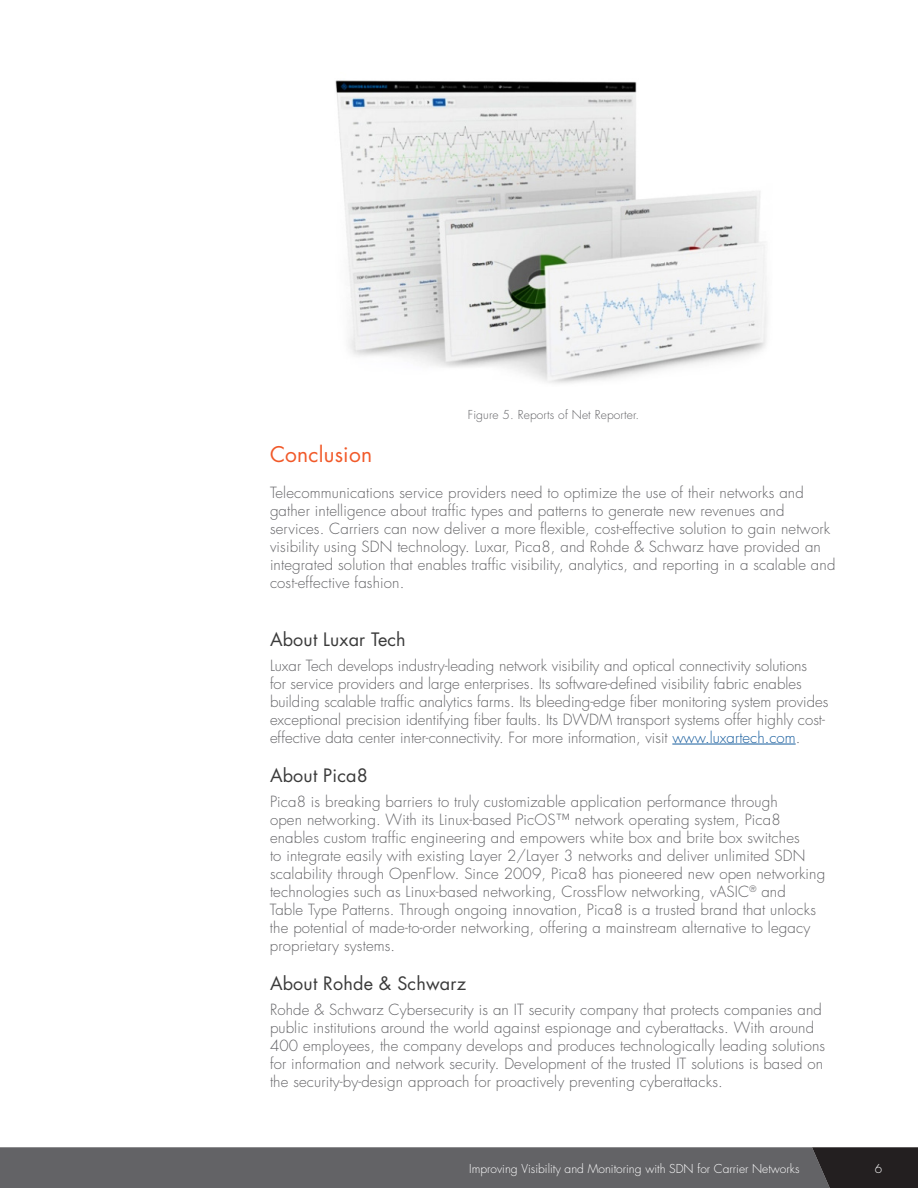
<style>
.page{position:relative;width:918px;height:1188px;background:#fff}
.page>*{position:absolute;margin:0;border:0;box-sizing:border-box;transform-origin:0 0}
.t1{font:21px "Futura Std";letter-spacing:.01em;color:#f15929}
.t2{font:18px "Futura Std";letter-spacing:.01em;color:#3b3b3b}
.t3{font:300 15px/18px "Futura Std";letter-spacing:.01em;color:#636366}
.t4{font:300 12px "Futura Std";color:#fff}
.t5{font:300 12px "Futura Std";letter-spacing:.01em;color:#636366}
.t6{font:300 12px "Futura Std";color:#fff}
.s1{color:#175d9e}
</style>
<div class="page">
<svg style="left:0;top:1147px;width:918px;height:41px;background:#5d5d60"></svg>
<hr style="left:672px;top:744px;width:124px;height:1px;background:#175d9e">
<img style="left:335px;top:80px;width:432px;height:304px">
<p class="t5" style="left:468px;top:407px;width:173px">Figure 5. Reports of Net Reporter.</p>
<h1 class="t1" style="left:270px;top:441px;width:104px">Conclusion</h1>
<p class="t3" style="left:270px;top:484px;width:567px">Telecommunications service providers need to optimize the use of their networks and gather intelligence about traffic types and patterns to generate new revenues and services. Carriers can now deliver a more flexible, cost-effective solution to gain network visibility using SDN technology. Luxar, Pica8, and Rohde &amp; Schwarz have provided an integrated solution that enables traffic visibility, analytics, and reporting in a scalable and cost-effective fashion.</p>
<p class="t2" style="left:270px;top:628px;width:137px">About Luxar Tech</p>
<p class="t3" style="left:270px;top:656px;width:560px">Luxar Tech develops industry-leading network visibility and optical connectivity solutions<br>for service providers and large enterprises. Its software-defined visibility fabric enables building scalable traffic analytics farms. Its bleeding-edge fiber monitoring system provides exceptional precision identifying fiber faults. Its DWDM transport systems offer highly cost&shy;effective data center inter-connectivity. For more information, visit <span class="s1">www.luxartech.com</span>.</p>
<p class="t2" style="left:270px;top:764px;width:99px">About Pica8</p>
<p class="t3" style="left:270px;top:793px;width:557px">Pica8 is breaking barriers to truly customizable application performance through<br>open networking. With its Linux-based PicOS™ network operating system, Pica8 enables custom traffic engineering and empowers white box and brite box switches<br>to integrate easily with existing Layer 2/Layer 3 networks and deliver unlimited SDN scalability through OpenFlow. Since 2009, Pica8 has pioneered new open networking technologies such as Linux-based networking, CrossFlow networking, vASIC<sup>®</sup> and<br>Table Type Patterns. Through ongoing innovation, Pica8 is a trusted brand that unlocks the potential of made-to-order networking, offering a mainstream alternative to legacy proprietary systems.</p>
<p class="t2" style="left:270px;top:972px;width:198px">About Rohde &amp; Schwarz</p>
<p class="t3" style="left:270px;top:1001px;width:557px">Rohde &amp; Schwarz Cybersecurity is an IT security company that protects companies and public institutions around the world against espionage and cyberattacks. With around 400 employees, the company develops and produces technologically leading solutions for information and network security. Development of the trusted IT solutions is based on the security-by-design approach for proactively preventing cyberattacks.</p>
<p class="t4" style="left:469px;top:1161px;width:332px">Improving Visibility and Monitoring with SDN for Carrier Networks</p>
<p class="t6" style="left:875px;top:1161px;width:9px">6</p>
</div>
